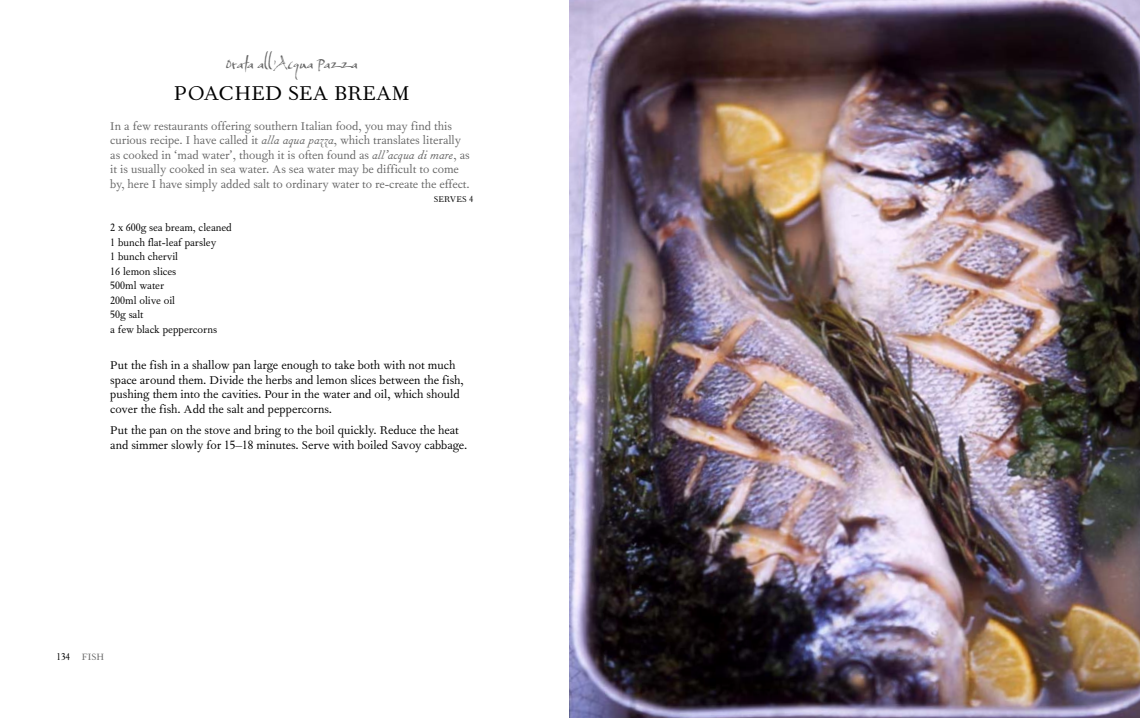
<style>
.page{position:relative;width:1140px;height:718px;background:#fff}
.page>*{position:absolute;margin:0;border:0;box-sizing:border-box;transform-origin:0 0}
.t1{font:24px "Fournier";color:#000}
.t2{font:18px "Baka";color:#666}
.t3{font:13.5px/14.5px "Fournier";color:#000}
.t4{font:13.5px/14.5px "Fournier";color:#666}
.t5{font:12px/14.5px "Fournier";color:#000}
.t6{font:11px "Fournier";color:#666}
.t7{font:10px "Fournier";color:#000}
.s1{font-style:italic}
.s2{color:#000}
</style>
<div class="page">
<img style="left:570px;top:0;width:569px;height:717px">
<h2 class="t2" style="left:226px;top:53px;width:133px">Orata all’Acqua Pazza</h2>
<h1 class="t1" style="left:174px;top:83px;width:237px">POACHED SEA BREAM</h1>
<p class="t4" style="left:110px;top:119px;width:361px">In a few restaurants offering southern Italian food, you may find this curious recipe. I have called it <span class="s1">alla aqua pazza</span>, which translates literally as cooked in ‘mad water’, though it is often found as <span class="s1">all’acqua di mare</span>, as it is usually cooked in sea water. As sea water may be difficult to come by, here I have simply added salt to ordinary water to re-create the effect.</p>
<p class="t7" style="left:434px;top:195px;width:41px">SERVES 4</p>
<p class="t5" style="left:110px;top:221px;width:123px">2 x 600g sea bream, cleaned<br>1 bunch flat-leaf parsley<br>1 bunch chervil<br>16 lemon slices<br>500ml water<br>200ml olive oil<br>50g salt<br>a few black peppercorns</p>
<p class="t3" style="left:110px;top:358px;width:355px">Put the fish in a shallow pan large enough to take both with not much space around them. Divide the herbs and lemon slices between the fish, pushing them into the cavities. Pour in the water and oil, which should cover the fish. Add the salt and peppercorns.</p>
<p class="t3" style="left:110px;top:423px;width:359px">Put the pan on the stove and bring to the boil quickly. Reduce the heat and simmer slowly for 15–18 minutes. Serve with boiled Savoy cabbage.</p>
<p class="t6" style="left:56px;top:652px;width:49px"><span class="s2">134</span> FISH</p>
</div>
